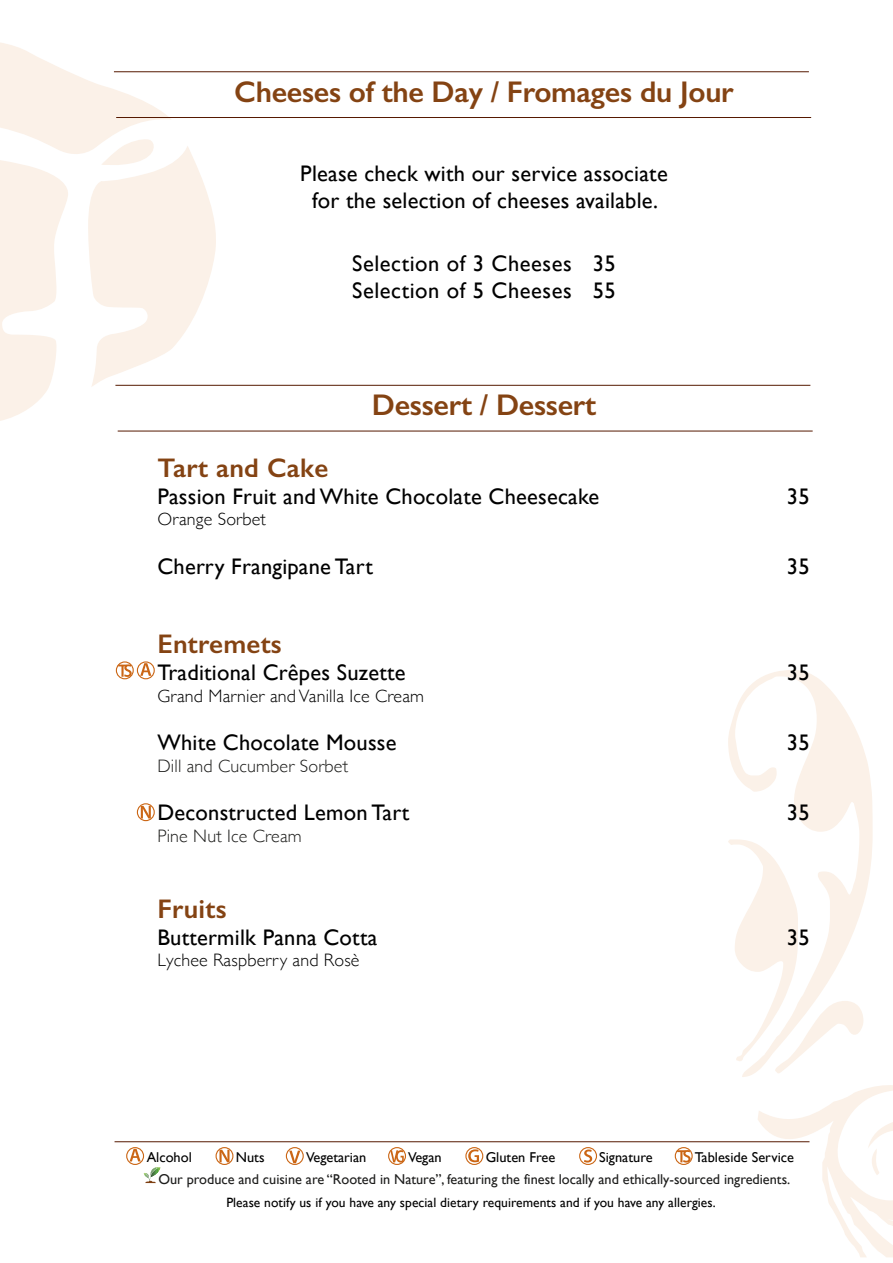
<style>
.page{position:relative;width:893px;height:1263px;background:#fff}
.page>*{position:absolute;margin:0;border:0;box-sizing:border-box;transform-origin:0 0}
.t1{font:600 30px "Gill Sans";letter-spacing:-.01em;color:#844313}
.t2{font:600 27px "Gill Sans";letter-spacing:.01em;color:#844313}
.t3{font:22.5px/27px "Gill Sans";letter-spacing:.01em;color:#000;text-align:center}
.t4{font:300 18px "Gill Sans";letter-spacing:.01em;color:#000}
.t5{font:300 18px "Gill Sans";letter-spacing:.01em;color:#1d1d1b}
.t6{font:14.25px "Gill Sans";color:#1d1d1c}
.t7{font:14.25px "Gill Sans";color:#000}
.t8{font:13.5px "Gill Sans";letter-spacing:.005em;color:#000}
</style>
<div class="page">
<svg style="left:0;top:42px;width:217px;height:379px"></svg>
<svg style="left:758px;top:1085px;width:135px;height:172px"></svg>
<svg style="left:728px;top:670px;width:145px;height:407px"></svg>
<hr style="left:114px;top:71px;width:695px;height:1px;background:#551900">
<hr style="left:115px;top:1141px;width:694px;height:1px;background:#551900">
<svg style="left:144px;top:1167px;width:17px;height:16px"></svg>
<div style="left:286px;top:1147px;width:18px;height:18px;border:1px solid #cb6615;border-radius:50%"></div>
<svg style="left:289px;top:1151px;width:11px;height:12px"></svg>
<div style="left:579px;top:1147px;width:18px;height:18px;border:1px solid #cb6615;border-radius:50%"></div>
<svg style="left:584px;top:1149px;width:8px;height:13px"></svg>
<div style="left:388px;top:1147px;width:18px;height:18px;border:1px solid #cb6615;border-radius:50%"></div>
<svg style="left:390px;top:1150px;width:14px;height:12px"></svg>
<div style="left:675px;top:1147px;width:18px;height:18px;border:1px solid #cb6615;border-radius:50%"></div>
<svg style="left:677px;top:1150px;width:14px;height:12px"></svg>
<div style="left:465px;top:1147px;width:18px;height:18px;border:1px solid #cb6615;border-radius:50%"></div>
<svg style="left:468px;top:1149px;width:11px;height:13px"></svg>
<div style="left:126px;top:1147px;width:18px;height:18px;border:1px solid #cb6615;border-radius:50%"></div>
<svg style="left:130px;top:1149px;width:11px;height:12px"></svg>
<div style="left:216px;top:1147px;width:17px;height:18px;border:1px solid #cb6615;border-radius:50%"></div>
<svg style="left:219px;top:1150px;width:11px;height:12px"></svg>
<hr style="left:116px;top:117px;width:695px;height:1px;background:#551900">
<div style="left:116px;top:661px;width:18px;height:18px;border:1px solid #cb6615;border-radius:50%"></div>
<svg style="left:118px;top:664px;width:14px;height:13px"></svg>
<div style="left:137px;top:661px;width:18px;height:18px;border:1px solid #cb6615;border-radius:50%"></div>
<svg style="left:140px;top:663px;width:11px;height:13px"></svg>
<div style="left:137px;top:803px;width:18px;height:18px;border:1px solid #cb6615;border-radius:50%"></div>
<svg style="left:141px;top:806px;width:10px;height:12px"></svg>
<hr style="left:115px;top:385px;width:695px;height:1px;background:#551900">
<hr style="left:118px;top:431px;width:695px;height:1px;background:#551900">
<h1 class="t1" style="left:234px;top:74px;width:501px">Cheeses of the Day / Fromages du Jour</h1>
<p class="t3" style="left:300px;top:160px;width:369px">Please check with our service associate for the selection of cheeses available.</p>
<p class="t3" style="left:352px;top:250px;width:265px;text-align:left">Selection of 3 Cheeses 35<br>Selection of 5 Cheeses 55</p>
<h1 class="t1" style="left:372px;top:387px;width:226px">Dessert / Dessert</h1>
<p class="t2" style="left:157px;top:451px;width:173px">Tart and Cake</p>
<p class="t3" style="left:157px;top:482px;width:443px">Passion Fruit and White Chocolate Cheesecake</p>
<p class="t3" style="left:787px;top:482px;width:24px">35</p>
<p class="t4" style="left:157px;top:505px;width:110px">Orange Sorbet</p>
<p class="t3" style="left:157px;top:552px;width:217px">Cherry Frangipane Tart</p>
<p class="t3" style="left:787px;top:552px;width:24px">35</p>
<p class="t2" style="left:157px;top:627px;width:126px">Entremets</p>
<p class="t3" style="left:157px;top:659px;width:250px">Traditional Crêpes Suzette</p>
<p class="t3" style="left:787px;top:659px;width:24px">35</p>
<p class="t4" style="left:157px;top:681px;width:268px">Grand Marnier and Vanilla Ice Cream</p>
<p class="t3" style="left:157px;top:729px;width:241px">White Chocolate Mousse</p>
<p class="t3" style="left:787px;top:729px;width:24px">35</p>
<p class="t5" style="left:157px;top:752px;width:192px">Dill and Cucumber Sorbet</p>
<p class="t3" style="left:157px;top:799px;width:254px">Deconstructed Lemon Tart</p>
<p class="t3" style="left:787px;top:799px;width:24px">35</p>
<p class="t5" style="left:157px;top:822px;width:146px">Pine Nut Ice Cream</p>
<p class="t2" style="left:157px;top:892px;width:71px">Fruits</p>
<p class="t3" style="left:157px;top:923px;width:221px">Buttermilk Panna Cotta</p>
<p class="t3" style="left:787px;top:923px;width:24px">35</p>
<p class="t4" style="left:157px;top:946px;width:204px">Lychee Raspberry and Rosè</p>
<p class="t7" style="left:147px;top:1149px;width:47px">Alcohol</p>
<p class="t7" style="left:236px;top:1149px;width:30px">Nuts</p>
<p class="t7" style="left:306px;top:1149px;width:62px">Vegetarian</p>
<p class="t7" style="left:408px;top:1149px;width:35px">Vegan</p>
<p class="t7" style="left:486px;top:1149px;width:71px">Gluten Free</p>
<p class="t7" style="left:599px;top:1149px;width:55px">Signature</p>
<p class="t7" style="left:695px;top:1149px;width:101px">Tableside Service</p>
<p class="t6" style="left:158px;top:1171px;width:633px">Our produce and cuisine are “Rooted in Nature”, featuring the finest locally and ethically-sourced ingredients.</p>
<p class="t8" style="left:226px;top:1195px;width:491px">Please notify us if you have any special dietary requirements and if you have any allergies.</p>
</div>
